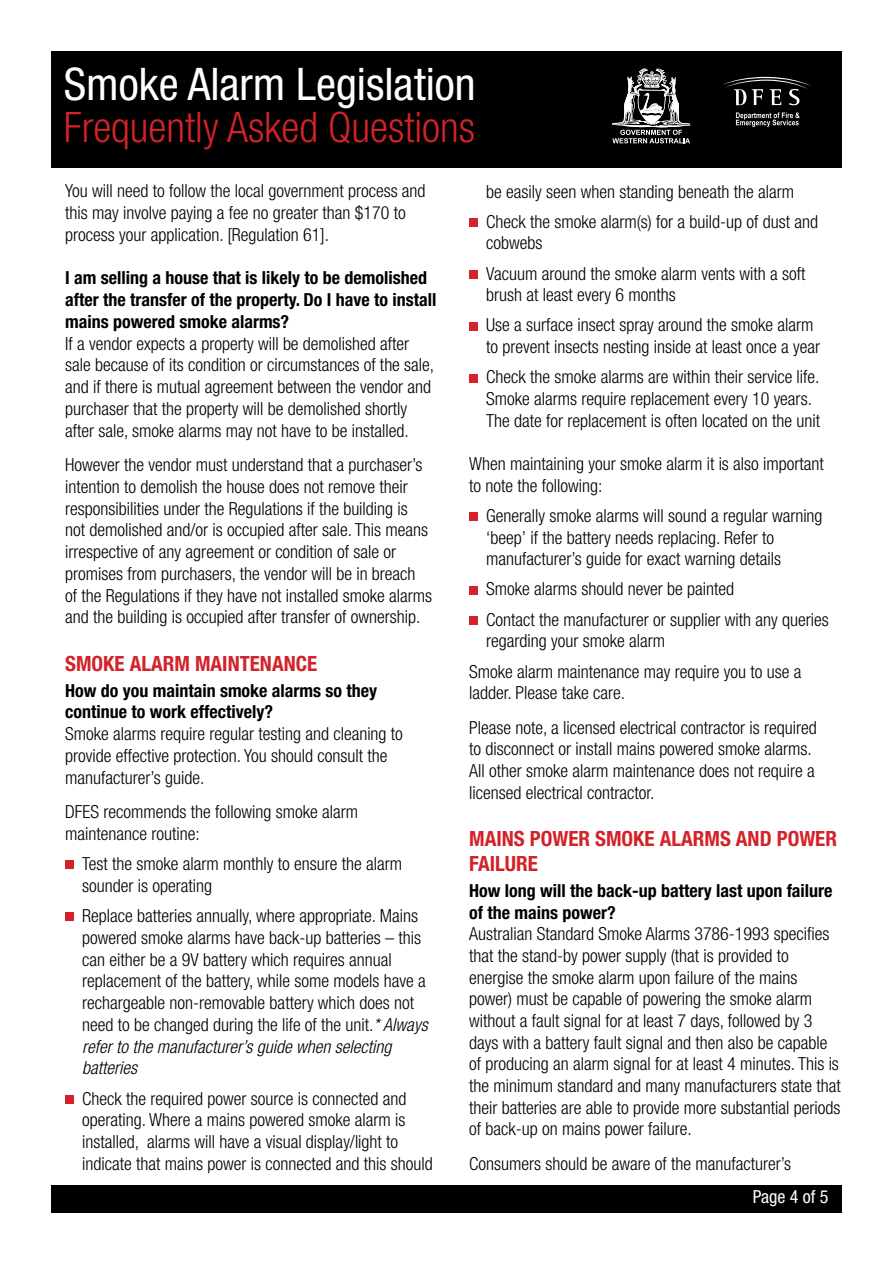
<style>
.page{position:relative;width:893px;height:1263px;background:#fff}
.page>*{position:absolute;margin:0;border:0;box-sizing:border-box;transform-origin:0 0}
.t1{font:condensed 45px "Helvetica Neue";color:#fff}
.t2{font:300 condensed 42px "Helvetica Neue";color:#d2232a}
.t3{font:700 condensed 21px/25.3px "Helvetica Neue";color:#d2232a}
.t4{font:300 condensed 18px/21.8px "Helvetica Neue";color:#000}
.t5{font:700 condensed 18px/21.8px "Helvetica Neue";color:#000}
.t6{font:condensed 18px "Helvetica Neue";color:#fff}
.s1{font-style:italic}
</style>
<div class="page">
<div style="left:51px;top:51px;width:791px;height:117px;background:#000"></div>
<svg style="left:612px;top:68px;width:78px;height:75px"></svg>
<svg style="left:736px;top:112px;width:64px;height:15px"></svg>
<svg style="left:722px;top:77px;width:89px;height:28px"></svg>
<div style="left:51px;top:1185px;width:791px;height:28px;background:#000"></div>
<div style="left:469px;top:218px;width:9px;height:9px;background:#d2232a"></div>
<div style="left:469px;top:270px;width:9px;height:8px;background:#d2232a"></div>
<div style="left:469px;top:322px;width:9px;height:8px;background:#d2232a"></div>
<div style="left:469px;top:374px;width:9px;height:8px;background:#d2232a"></div>
<div style="left:469px;top:512px;width:9px;height:9px;background:#d2232a"></div>
<div style="left:469px;top:586px;width:9px;height:8px;background:#d2232a"></div>
<div style="left:469px;top:616px;width:9px;height:9px;background:#d2232a"></div>
<div style="left:65px;top:860px;width:9px;height:9px;background:#d2232a"></div>
<div style="left:65px;top:912px;width:9px;height:9px;background:#d2232a"></div>
<div style="left:65px;top:1095px;width:9px;height:8px;background:#d2232a"></div>
<h1 class="t1" style="left:64px;top:58px;width:413px">Smoke Alarm Legislation</h1>
<h2 class="t2" style="left:64px;top:103px;width:413px">Frequently Asked Questions</h2>
<p class="t4" style="left:65px;top:180px;width:362px">You will need to follow the local government process and this may involve paying a fee no greater than $170 to process your application. [Regulation 61].</p>
<p class="t5" style="left:65px;top:267px;width:373px">I am selling a house that is likely to be demolished after the transfer of the property. Do I have to install mains powered smoke alarms?</p>
<p class="t4" style="left:65px;top:332px;width:371px">If a vendor expects a property will be demolished after sale because of its condition or circumstances of the sale, and if there is mutual agreement between the vendor and purchaser that the property will be demolished shortly after sale, smoke alarms may not have to be installed.</p>
<p class="t4" style="left:65px;top:454px;width:368px">However the vendor must understand that a purchaser’s intention to demolish the house does not remove their responsibilities under the Regulations if the building is not demolished and/or is occupied after sale. This means irrespective of any agreement or condition of sale or promises from purchasers, the vendor will be in breach<br>of the Regulations if they have not installed smoke alarms and the building is occupied after transfer of ownership.</p>
<p class="t3" style="left:65px;top:650px;width:253px">SMOKE ALARM MAINTENANCE</p>
<p class="t5" style="left:65px;top:679px;width:313px">How do you maintain smoke alarms so they continue to work effectively?</p>
<p class="t4" style="left:65px;top:723px;width:339px">Smoke alarms require regular testing and cleaning to provide effective protection. You should consult the manufacturer’s guide.</p>
<p class="t4" style="left:65px;top:801px;width:294px">DFES recommends the following smoke alarm maintenance routine:</p>
<p class="t4" style="left:82px;top:853px;width:321px">Test the smoke alarm monthly to ensure the alarm sounder is operating</p>
<p class="t4" style="left:82px;top:905px;width:347px">Replace batteries annually, where appropriate. Mains powered smoke alarms have back-up batteries – this can either be a 9V battery which requires annual replacement of the battery, while some models have a rechargeable non-removable battery which does not need to be changed during the life of the unit.<span class="s1">* Always refer to the manufacturer’s guide when selecting batteries</span></p>
<p class="t4" style="left:82px;top:1087px;width:352px">Check the required power source is connected and operating. Where a mains powered smoke alarm is installed, alarms will have a visual display/light to indicate that mains power is connected and this should</p>
<p class="t4" style="left:486px;top:176px;width:333px;line-height:30.2px">be easily seen when standing beneath the alarm<br>Check the smoke alarm(s) for a build-up of dust and</p>
<p class="t4" style="left:486px;top:228px;width:321px;line-height:30.2px">cobwebs<br>Vacuum around the smoke alarm vents with a soft</p>
<p class="t4" style="left:486px;top:280px;width:329px;line-height:30.2px">brush at least every 6 months<br>Use a surface insect spray around the smoke alarm</p>
<p class="t4" style="left:486px;top:332px;width:335px;line-height:30.2px">to prevent insects nesting inside at least once a year<br>Check the smoke alarms are within their service life.</p>
<p class="t4" style="left:486px;top:388px;width:335px">Smoke alarms require replacement every 10 years.<br>The date for replacement is often located on the unit</p>
<p class="t4" style="left:469px;top:453px;width:356px">When maintaining your smoke alarm it is also important to note the following:</p>
<p class="t4" style="left:486px;top:505px;width:338px">Generally smoke alarms will sound a regular warning ‘beep’ if the battery needs replacing. Refer to manufacturer’s guide for exact warning details</p>
<p class="t4" style="left:486px;top:574px;width:344px;line-height:30.2px">Smoke alarms should never be painted<br>Contact the manufacturer or supplier with any queries</p>
<p class="t4" style="left:469px;top:626px;width:334px;line-height:30.2px;text-indent:17px">regarding your smoke alarm<br>Smoke alarm maintenance may require you to use a</p>
<p class="t4" style="left:469px;top:675px;width:349px;line-height:34.5px">ladder. Please take care.<br>Please note, a licensed electrical contractor is required</p>
<p class="t4" style="left:469px;top:738px;width:347px">to disconnect or install mains powered smoke alarms.<br>All other smoke alarm maintenance does not require a licensed electrical contractor.</p>
<p class="t3" style="left:469px;top:825px;width:369px">MAINS POWER SMOKE ALARMS AND POWER<br>FAILURE</p>
<p class="t5" style="left:469px;top:879px;width:365px">How long will the back-up battery last upon failure of the mains power?</p>
<p class="t4" style="left:469px;top:923px;width:373px">Australian Standard Smoke Alarms 3786-1993 specifies that the stand-by power supply (that is provided to energise the smoke alarm upon failure of the mains power) must be capable of powering the smoke alarm without a fault signal for at least 7 days, followed by 3 days with a battery fault signal and then also be capable of producing an alarm signal for at least 4 minutes. This is the minimum standard and many manufacturers state that their batteries are able to provide more substantial periods of back-up on mains power failure.</p>
<p class="t4" style="left:469px;top:1152px;width:323px">Consumers should be aware of the manufacturer’s</p>
<p class="t6" style="left:753px;top:1187px;width:77px">Page 4 of 5</p>
</div>
